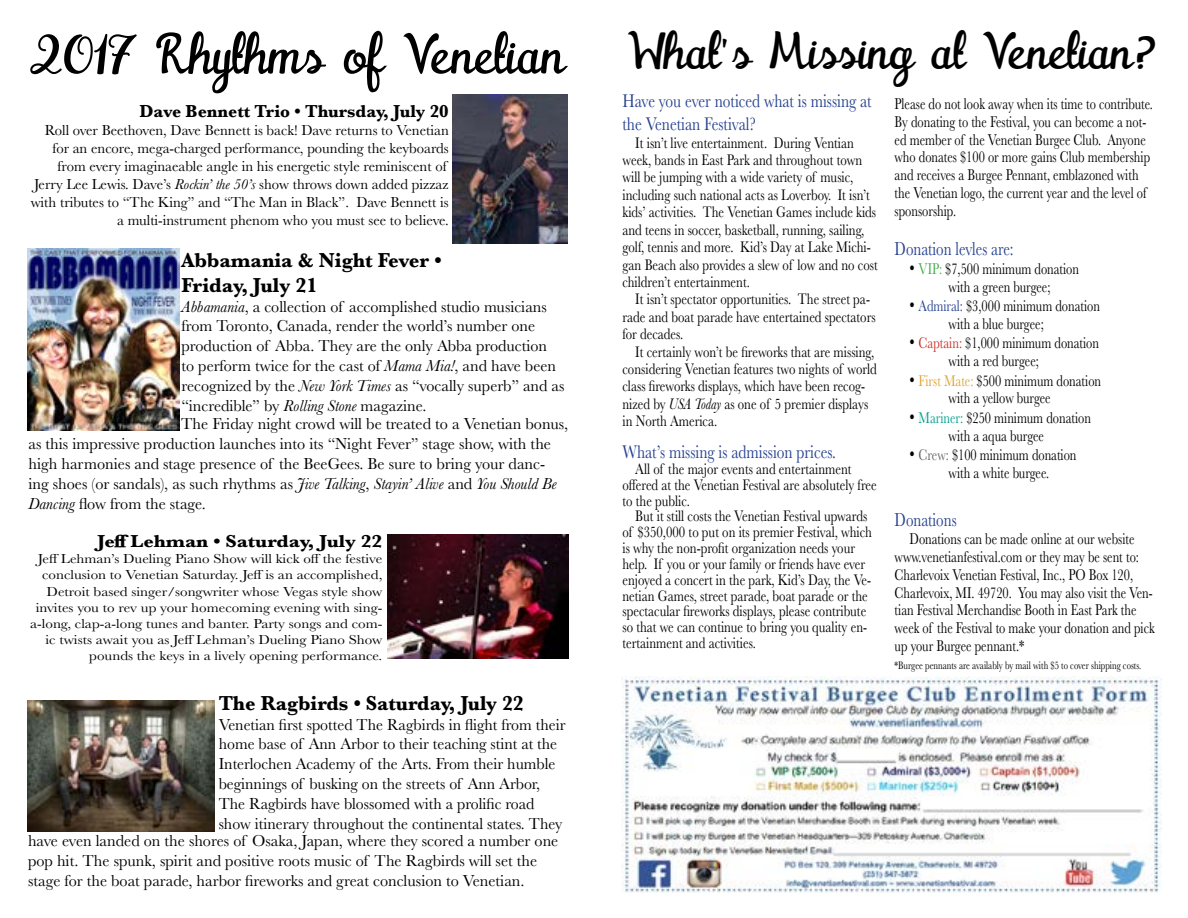
<style>
.page{position:relative;width:1188px;height:918px;background:#fff}
.page>*{position:absolute;margin:0;border:0;box-sizing:border-box;transform-origin:0 0}
.t1{font:52.5px "Watermelon";color:#000}
.t2{font:48px "Watermelon";color:#000}
.t3{font:700 21px/25.2px "Baskerville";color:#000}
.t4{font:700 21px "Baskerville";color:#000;scale:.96 1}
.t5{font:19.35px "Baskerville";color:#25408f;scale:.77 1}
.t6{font:19.05px/22.8px "Baskerville";color:#25408f;scale:.81 1}
.t7{font:700 18px "Baskerville";color:#000}
.t8{font:700 18px "Baskerville";color:#000;scale:1.11 1}
.t9{font:16.5px/19.8px "Baskerville";color:#000}
.t10{font:16.5px/19.8px "Baskerville";color:#000;scale:.96 1}
.t11{font:16.2px/17.9px "Baskerville";color:#000;scale:.77 1}
.t12{font:15.9px/17.4px "Baskerville";color:#000;scale:.81 1}
.t13{font:15px/18px "Baskerville";color:#000;text-align:right}
.t14{font:13.5px/16.2px "Baskerville";color:#000;text-align:right;scale:1.11 1}
.t15{font:11.4px "Baskerville";color:#000;scale:.77 1}
.s1{font-family:"Watermelon Script Demo"}
.s2{font-style:italic}
.s3{font-size:19.35px}
.s4{color:#41ad49}
.s5{color:#26418d}
.s6{color:#ce2e27}
.s7{color:#dea430}
.s8{color:#009e8e}
.s9{color:#636565}
</style>
<div class="page">
<img style="left:27px;top:700px;width:188px;height:131px">
<img style="left:27px;top:248px;width:152px;height:183px">
<img style="left:388px;top:535px;width:180px;height:124px">
<img style="left:453px;top:94px;width:114px;height:149px">
<img style="left:622px;top:676px;width:540px;height:217px">
<h1 class="t1" style="left:30px;top:31px;width:537px"><span class="s1">2017</span> Rhythms of Venetian</h1>
<p class="t7" style="left:140px;top:99px;width:311px">Dave Bennett Trio • Thursday, July 20</p>
<p class="t13" style="left:31px;top:121px;width:420px">Roll over Beethoven, Dave Bennett is back! Dave returns to Venetian for an encore, mega-charged performance, pounding the keyboards from every imaginaeable angle in his energetic style reminiscent of Jerry Lee Lewis. Dave’s <span class="s2">Rockin’ the 50’s</span> show throws down added pizzaz with tributes to “The King” and “The Man in Black”. Dave Bennett is a multi-instrument phenom who you must see to believe.</p>
<h3 class="t3" style="left:182px;top:247px;width:262px">Abbamania &amp; Night Fever •<br>Friday, July 21</h3>
<p class="t9" style="left:182px;top:297px;width:367px"><span class="s2">Abbamania</span>, a collection of accomplished studio musicians</p>
<p class="t9" style="left:182px;top:316px;width:355px">from Toronto, Canada, render the world’s number one</p>
<p class="t9" style="left:182px;top:336px;width:367px">production of Abba. They are the only Abba production</p>
<p class="t9" style="left:182px;top:356px;width:376px">to perform twice for the cast of <span class="s2">Mama Mia!</span>, and have been</p>
<p class="t9" style="left:182px;top:376px;width:385px">recognized by the <span class="s2">New York Times</span> as “vocally superb” and as</p>
<p class="t9" style="left:182px;top:396px;width:246px">“incredible” by <span class="s2">Rolling Stone</span> magazine.</p>
<p class="t9" style="left:181px;top:414px;width:388px">The Friday night crowd will be treated to a Venetian bonus,</p>
<p class="t9" style="left:28px;top:434px;width:524px">as this impressive production launches into its “Night Fever” stage show, with the</p>
<p class="t9" style="left:28px;top:454px;width:518px">high harmonies and stage presence of the BeeGees. Be sure to bring your danc-</p>
<p class="t9" style="left:28px;top:474px;width:530px">ing shoes (or sandals), as such rhythms as <span class="s2">Jive Talking</span>, <span class="s2">Stayin’ Alive</span> and <span class="s2">You Should Be</span></p>
<p class="t9" style="left:28px;top:494px;width:179px"><span class="s2">Dancing</span> flow from the stage.</p>
<p class="t8" style="left:98px;top:529px;width:258px">Jeff Lehman • Saturday, July 22</p>
<p class="t14" style="left:30px;top:551px;width:319px">Jeff Lehman’s Dueling Piano Show will kick off the festive conclusion to Venetian Saturday. Jeff is an accomplished, Detroit based singer/songwriter whose Vegas style show invites you to rev up your homecoming evening with sing&shy;a-long, clap-a-long tunes and banter. Party songs and com&shy;ic twists await you as Jeff Lehman’s Dueling Piano Show pounds the keys in a lively opening performance.</p>
<h3 class="t4" style="left:219px;top:688px;width:319px">The Ragbirds • Saturday, July 22</h3>
<p class="t10" style="left:219px;top:715px;width:363px">Venetian first spotted The Ragbirds in flight from their home base of Ann Arbor to their teaching stint at the Interlochen Academy of the Arts. From their humble beginnings of busking on the streets of Ann Arbor, The Ragbirds have blossomed with a prolific road show itinerary throughout the continental states. They</p>
<p class="t9" style="left:28px;top:831px;width:532px">have even landed on the shores of Osaka, Japan, where they scored a number one pop hit. The spunk, spirit and positive roots music of The Ragbirds will set the stage for the boat parade, harbor fireworks and great conclusion to Venetian.</p>
<h2 class="t2" style="left:628px;top:30px;width:529px">What<span class="s1">'</span>s Missing at Venetian?</h2>
<p class="t6" style="left:622px;top:90px;width:309px">Have you ever noticed what is missing at the Venetian Festival?</p>
<p class="t12" style="left:622px;top:134px;width:317px;text-indent:13px">It isn’t live entertainment. During Ventian week, bands in East Park and throughout town will be jumping with a wide variety of music, including such national acts as Loverboy. It isn’t kids’ activities. The Venetian Games include kids and teens in soccer, basketball, running, sailing, golf, tennis and more. Kid’s Day at Lake Michi&shy;gan Beach also provides a slew of low and no cost children’t entertainment.</p>
<p class="t12" style="left:622px;top:291px;width:314px;text-indent:13px">It isn’t spectator opportunities. The street pa&shy;rade and boat parade have entertained spectators for decades.</p>
<p class="t12" style="left:622px;top:343px;width:315px;text-indent:13px">It certainly won’t be fireworks that are missing, considering Venetian features two nights of world class fireworks displays, which have been recog&shy;nized by <span class="s2">USA Today</span> as one of 5 premier displays in North America.</p>
<p class="t6" style="left:622px;top:441px;width:265px">What’s missing is admission prices.</p>
<p class="t12" style="left:622px;top:461px;width:315px;line-height:15.9px;text-indent:13px">All of the major events and entertainment offered at the Venetian Festival are absolutely free to the public.</p>
<p class="t12" style="left:622px;top:508px;width:309px;line-height:15.9px;text-indent:13px">But it still costs the Venetian Festival upwards of $350,000 to put on its premier Festival, which is why the non-profit organization needs your help. If you or your family or friends have ever enjoyed a concert in the park, Kid’s Day, the Ve&shy;netian Games, street parade, boat parade or the spectacular fireworks displays, please contribute so that we can continue to bring you quality en&shy;tertainment and activities.</p>
<p class="t11" style="left:895px;top:95px;width:337px">Please do not look away when its time to contribute.<br>By donating to the Festival, you can become a not&shy;ed member of the Venetian Burgee Club. Anyone who donates $100 or more gains Club membership and receives a Burgee Pennant, emblazoned with the Venetian logo, the current year and the level of sponsorship.</p>
<p class="t5" style="left:895px;top:236px;width:156px">Donation levles are:</p>
<p class="t11" style="left:949px;top:260px;width:171px;text-indent:-39px"><span class="s3">•</span> <span class="s4">VIP:</span> $7,500 minimum donation with a green burgee;</p>
<p class="t11" style="left:949px;top:297px;width:198px;text-indent:-39px"><span class="s3">•</span> <span class="s5">Admiral:</span> $3,000 minimum donation with a blue burgee;</p>
<p class="t11" style="left:949px;top:335px;width:197px;text-indent:-39px"><span class="s3">•</span> <span class="s6">Captain:</span> $1,000 minimum donation with a red burgee;</p>
<p class="t11" style="left:949px;top:372px;width:200px;text-indent:-39px"><span class="s3">•</span> <span class="s7">First Mate:</span> $500 minimum donation with a yellow burgee</p>
<p class="t11" style="left:910px;top:409px;width:237px;text-align:center"><span class="s3">•</span> <span class="s8">Mariner:</span> $250 minimum donation with a aqua burgee</p>
<p class="t11" style="left:949px;top:446px;width:168px;text-indent:-39px"><span class="s3">•</span> <span class="s9">Crew:</span> $100 minimum donation with a white burgee.</p>
<p class="t5" style="left:895px;top:508px;width:82px">Donations</p>
<p class="t11" style="left:895px;top:530px;width:339px;text-indent:15px">Donations can be made online at our website www.venetianfestival.com or they may be sent to:<br>Charlevoix Venetian Festival, Inc., PO Box 120, Charlevoix, MI. 49720. You may also visit the Ven&shy;tian Festival Merchandise Booth in East Park the week of the Festival to make your donation and pick up your Burgee pennant.*</p>
<p class="t15" style="left:895px;top:658px;width:322px">*Burgee pennants are availably by mail with $5 to cover shipping costs.</p>
</div>
